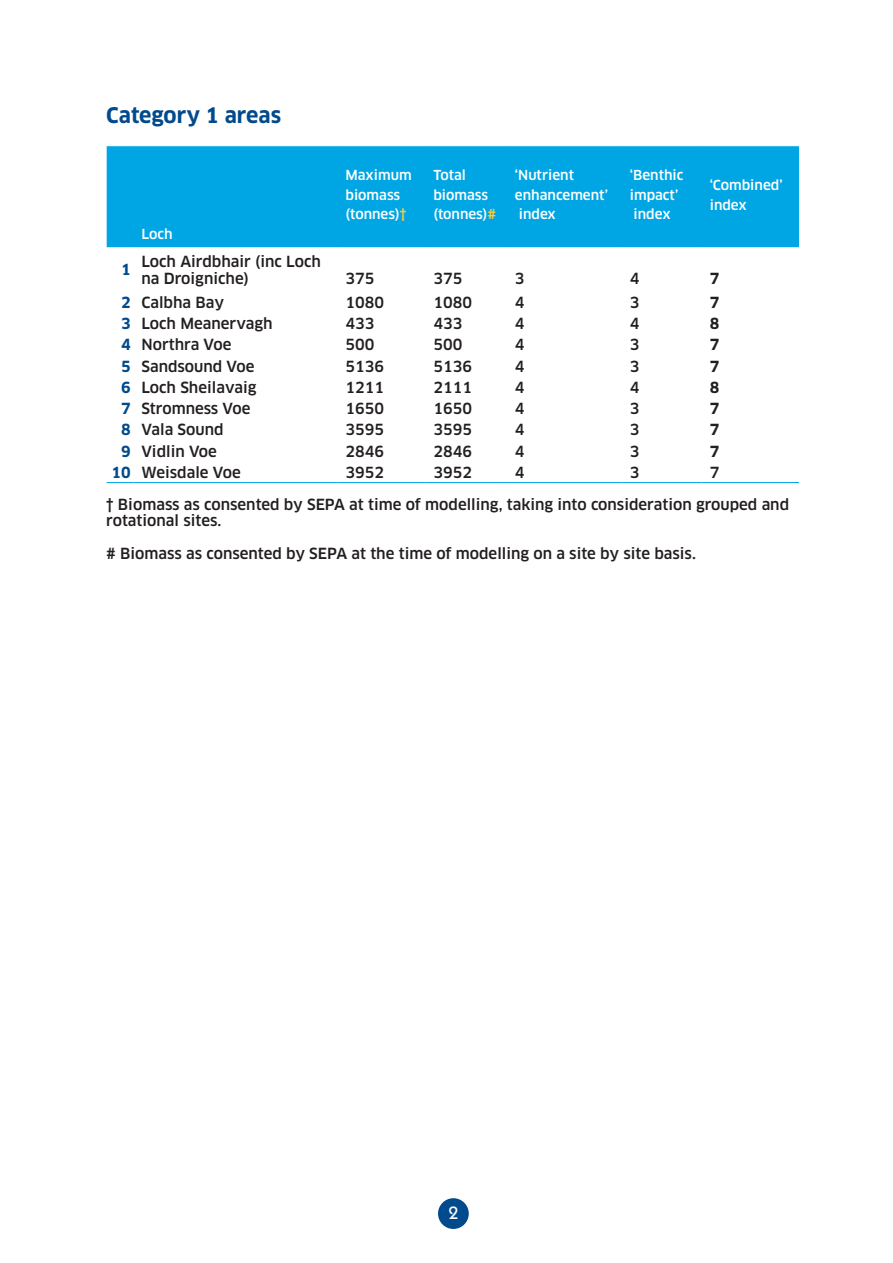
<style>
.page{position:relative;width:893px;height:1263px;background:#fff}
.page>*{position:absolute;margin:0;border:0;box-sizing:border-box;transform-origin:0 0}
.head2{font:700 21px "Clan OT";color:#004a8d}
.t1{font:500 18px "ITC Kabel Std";color:#fff}
.body_txt_3{font:500 15px/16.5px "Clan OT";color:#231f20}
.body_txt_3-2{font:700 15px "Clan OT";color:#004a8d}
.body_txt_3-3{font:700 15px "Clan OT";color:#231f20}
.Head3{font:500 13.5px/19.5px "Clan OT";color:#fff}
.s1{color:#feca3d}
</style>
<div class="page">
<div style="left:438px;top:1198px;width:31px;height:31px;background:#004a8d;border-radius:50%"></div>
<div style="left:107px;top:146px;width:692px;height:101px;background:#00a6e4"></div>
<svg style="left:106px;top:145px;width:27px;height:1px"></svg>
<svg style="left:106px;top:247px;width:27px;height:1px"></svg>
<svg style="left:107px;top:482px;width:26px;height:1px"></svg>
<hr style="left:133px;top:482px;width:204px;height:1px;background:#00a6e4">
<hr style="left:337px;top:482px;width:88px;height:1px;background:#00a6e4">
<hr style="left:425px;top:482px;width:82px;height:1px;background:#00a6e4">
<hr style="left:507px;top:482px;width:115px;height:1px;background:#00a6e4">
<hr style="left:622px;top:482px;width:80px;height:1px;background:#00a6e4">
<hr style="left:702px;top:482px;width:97px;height:1px;background:#00a6e4">
<h2 class="head2" style="left:106px;top:103px;width:176px">Category 1 areas</h2>
<h3 class="Head3" style="left:141px;top:225px;width:33px">Loch</h3>
<p class="body_txt_3-2" style="left:121px;top:261px;width:11px">1</p>
<p class="body_txt_3" style="left:141px;top:254px;width:181px">Loch Airdbhair (inc Loch na Droigniche)</p>
<h3 class="Head3" style="left:345px;top:166px;width:68px">Maximum</h3>
<h3 class="Head3" style="left:345px;top:185px;width:56px">biomass</h3>
<h3 class="Head3" style="left:345px;top:205px;width:62px">(tonnes)<span class="s1">†</span></h3>
<h3 class="Head3" style="left:433px;top:166px;width:34px">Total</h3>
<h3 class="Head3" style="left:433px;top:185px;width:56px">biomass</h3>
<h3 class="Head3" style="left:433px;top:205px;width:65px">(tonnes)<span class="s1">#</span></h3>
<h3 class="Head3" style="left:515px;top:166px;width:94px">‘Nutrient enhancement’</h3>
<h3 class="Head3" style="left:519px;top:205px;width:39px">index</h3>
<h3 class="Head3" style="left:630px;top:166px;width:55px">‘Benthic</h3>
<h3 class="Head3" style="left:630px;top:185px;width:50px">impact’</h3>
<h3 class="Head3" style="left:634px;top:205px;width:39px">index</h3>
<h3 class="Head3" style="left:710px;top:176px;width:74px">‘Combined’</h3>
<h3 class="Head3" style="left:710px;top:195px;width:39px">index</h3>
<p class="body_txt_3" style="left:345px;top:270px;width:31px">375</p>
<p class="body_txt_3" style="left:433px;top:270px;width:31px">375</p>
<p class="body_txt_3" style="left:515px;top:270px;width:11px">3</p>
<p class="body_txt_3" style="left:630px;top:270px;width:11px">4</p>
<p class="body_txt_3-3" style="left:710px;top:270px;width:11px">7</p>
<p class="body_txt_3-2" style="left:121px;top:293px;width:11px">2</p>
<p class="body_txt_3" style="left:141px;top:294px;width:84px">Calbha Bay</p>
<p class="body_txt_3" style="left:345px;top:294px;width:40px">1080</p>
<p class="body_txt_3" style="left:433px;top:294px;width:40px">1080</p>
<p class="body_txt_3" style="left:515px;top:294px;width:11px">4</p>
<p class="body_txt_3" style="left:630px;top:294px;width:11px">3</p>
<p class="body_txt_3-3" style="left:710px;top:293px;width:11px">7</p>
<p class="body_txt_3-2" style="left:121px;top:315px;width:11px">3</p>
<p class="body_txt_3" style="left:141px;top:315px;width:133px">Loch Meanervagh</p>
<p class="body_txt_3" style="left:345px;top:315px;width:31px">433</p>
<p class="body_txt_3" style="left:433px;top:315px;width:31px">433</p>
<p class="body_txt_3" style="left:515px;top:315px;width:11px">4</p>
<p class="body_txt_3" style="left:630px;top:315px;width:11px">4</p>
<p class="body_txt_3-3" style="left:710px;top:315px;width:11px">8</p>
<p class="body_txt_3-2" style="left:121px;top:336px;width:11px">4</p>
<p class="body_txt_3" style="left:141px;top:337px;width:92px">Northra Voe</p>
<p class="body_txt_3" style="left:345px;top:337px;width:31px">500</p>
<p class="body_txt_3" style="left:433px;top:337px;width:31px">500</p>
<p class="body_txt_3" style="left:515px;top:337px;width:11px">4</p>
<p class="body_txt_3" style="left:630px;top:337px;width:11px">3</p>
<p class="body_txt_3-3" style="left:710px;top:336px;width:11px">7</p>
<p class="body_txt_3-2" style="left:121px;top:357px;width:11px">5</p>
<p class="body_txt_3" style="left:141px;top:358px;width:115px">Sandsound Voe</p>
<p class="body_txt_3" style="left:345px;top:358px;width:40px">5136</p>
<p class="body_txt_3" style="left:433px;top:358px;width:40px">5136</p>
<p class="body_txt_3" style="left:515px;top:358px;width:11px">4</p>
<p class="body_txt_3" style="left:630px;top:358px;width:11px">3</p>
<p class="body_txt_3-3" style="left:710px;top:357px;width:11px">7</p>
<p class="body_txt_3-2" style="left:121px;top:378px;width:11px">6</p>
<p class="body_txt_3" style="left:141px;top:379px;width:117px">Loch Sheilavaig</p>
<p class="body_txt_3" style="left:345px;top:379px;width:40px">1211</p>
<p class="body_txt_3" style="left:433px;top:379px;width:40px">2111</p>
<p class="body_txt_3" style="left:515px;top:379px;width:11px">4</p>
<p class="body_txt_3" style="left:630px;top:379px;width:11px">4</p>
<p class="body_txt_3-3" style="left:710px;top:378px;width:11px">8</p>
<p class="body_txt_3-2" style="left:121px;top:400px;width:11px">7</p>
<p class="body_txt_3" style="left:141px;top:400px;width:111px">Stromness Voe</p>
<p class="body_txt_3" style="left:345px;top:400px;width:40px">1650</p>
<p class="body_txt_3" style="left:433px;top:400px;width:40px">1650</p>
<p class="body_txt_3" style="left:515px;top:400px;width:11px">4</p>
<p class="body_txt_3" style="left:630px;top:400px;width:11px">3</p>
<p class="body_txt_3-3" style="left:710px;top:400px;width:11px">7</p>
<p class="body_txt_3-2" style="left:121px;top:421px;width:11px">8</p>
<p class="body_txt_3" style="left:141px;top:422px;width:84px">Vala Sound</p>
<p class="body_txt_3" style="left:345px;top:422px;width:40px">3595</p>
<p class="body_txt_3" style="left:433px;top:422px;width:40px">3595</p>
<p class="body_txt_3" style="left:515px;top:422px;width:11px">4</p>
<p class="body_txt_3" style="left:630px;top:422px;width:11px">3</p>
<p class="body_txt_3-3" style="left:710px;top:421px;width:11px">7</p>
<p class="body_txt_3-2" style="left:121px;top:442px;width:11px">9</p>
<p class="body_txt_3" style="left:141px;top:443px;width:77px">Vidlin Voe</p>
<p class="body_txt_3" style="left:345px;top:443px;width:40px">2846</p>
<p class="body_txt_3" style="left:433px;top:443px;width:40px">2846</p>
<p class="body_txt_3" style="left:515px;top:443px;width:11px">4</p>
<p class="body_txt_3" style="left:630px;top:443px;width:11px">3</p>
<p class="body_txt_3-3" style="left:710px;top:442px;width:11px">7</p>
<p class="body_txt_3-2" style="left:112px;top:463px;width:21px">10</p>
<p class="body_txt_3" style="left:141px;top:464px;width:101px">Weisdale Voe</p>
<p class="body_txt_3" style="left:345px;top:464px;width:40px">3952</p>
<p class="body_txt_3" style="left:433px;top:464px;width:40px">3952</p>
<p class="body_txt_3" style="left:515px;top:464px;width:11px">4</p>
<p class="body_txt_3" style="left:630px;top:464px;width:11px">3</p>
<p class="body_txt_3" style="left:710px;top:464px;width:11px">7</p>
<p class="body_txt_3" style="left:106px;top:496px;width:684px">† Biomass as consented by SEPA at time of modelling, taking into consideration grouped and rotational sites.</p>
<p class="body_txt_3" style="left:106px;top:546px;width:591px"># Biomass as consented by SEPA at the time of modelling on a site by site basis.</p>
<p class="t1" style="left:448px;top:1202px;width:12px">2</p>
</div>
